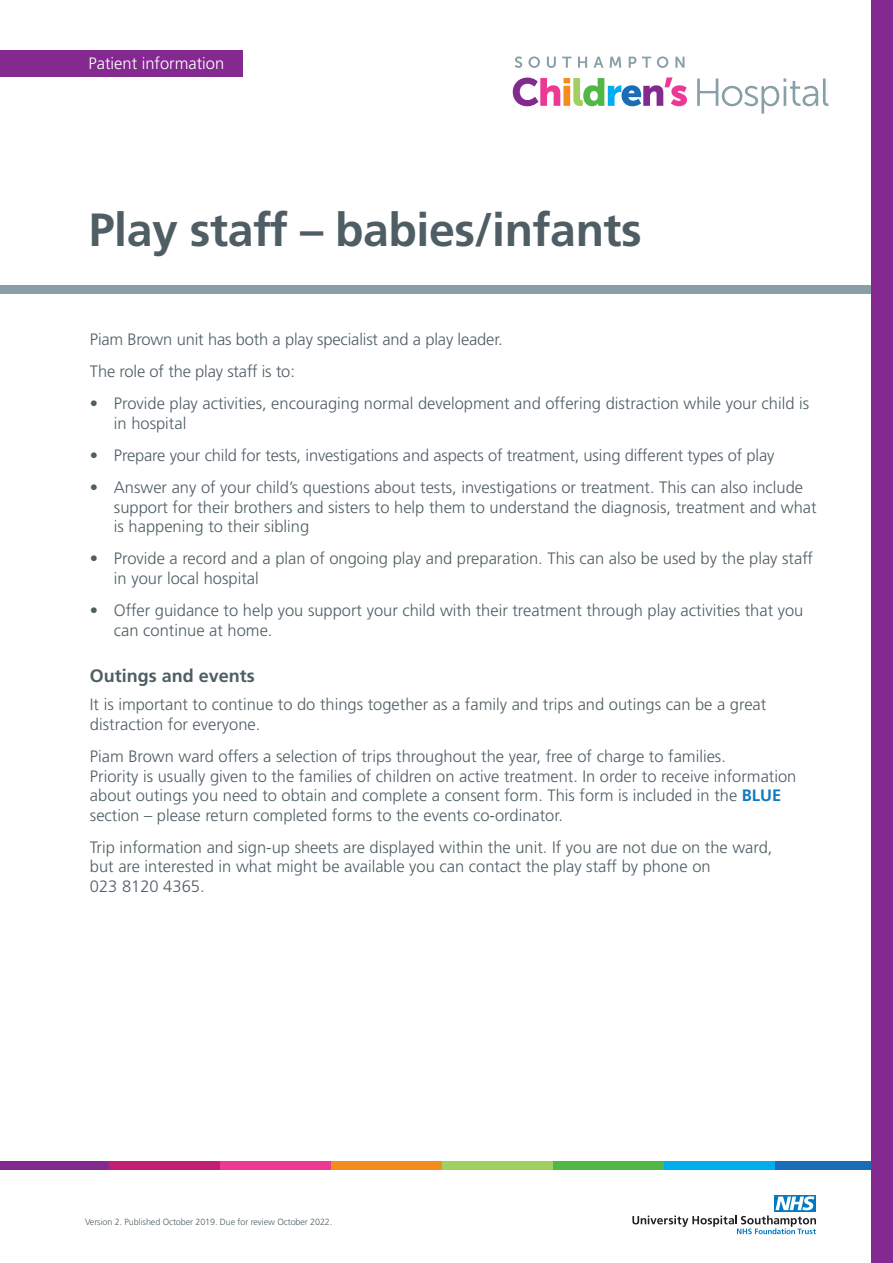
<style>
.page{position:relative;width:893px;height:1263px;background:#fff}
.page>*{position:absolute;margin:0;border:0;box-sizing:border-box;transform-origin:0 0}
.t1{font:700 46.5px "Frutiger";letter-spacing:-.01em;color:#4f5e64}
.t2{font:700 18px "Frutiger";color:#4f5e64}
.t3{font:300 16.5px/19.5px "Frutiger";color:#4f5e64}
.t4{font:300 16.5px "Frutiger";color:#fff}
.t5{font:300 9px "Frutiger";letter-spacing:-.01em;color:#4f5e64}
.s1{font-weight:700;color:#107ac0}
</style>
<div class="page">
<svg style="left:513px;top:77px;width:174px;height:29px"></svg>
<svg style="left:697px;top:78px;width:131px;height:36px"></svg>
<svg style="left:515px;top:56px;width:7px;height:12px"></svg>
<svg style="left:528px;top:56px;width:12px;height:12px"></svg>
<svg style="left:547px;top:57px;width:9px;height:11px"></svg>
<svg style="left:562px;top:57px;width:9px;height:11px"></svg>
<svg style="left:578px;top:57px;width:9px;height:11px"></svg>
<svg style="left:594px;top:57px;width:9px;height:11px"></svg>
<svg style="left:610px;top:57px;width:11px;height:11px"></svg>
<svg style="left:629px;top:57px;width:7px;height:11px"></svg>
<svg style="left:642px;top:57px;width:9px;height:11px"></svg>
<svg style="left:657px;top:56px;width:11px;height:12px"></svg>
<svg style="left:675px;top:57px;width:9px;height:11px"></svg>
<div style="left:0;top:285px;width:893px;height:8px;background:#899fa7"></div>
<div style="left:0;top:50px;width:243px;height:26px;background:#832990"></div>
<div style="left:774px;top:1161px;width:119px;height:9px;background:#1a6cb6"></div>
<div style="left:663px;top:1161px;width:112px;height:9px;background:#00aeef"></div>
<div style="left:552px;top:1161px;width:112px;height:9px;background:#51b848"></div>
<div style="left:441px;top:1161px;width:112px;height:9px;background:#a1cf61"></div>
<div style="left:330px;top:1161px;width:112px;height:9px;background:#f68b1e"></div>
<div style="left:219px;top:1161px;width:112px;height:9px;background:#ed3995"></div>
<div style="left:108px;top:1161px;width:112px;height:9px;background:#c31e72"></div>
<div style="left:0;top:1161px;width:109px;height:9px;background:#832990"></div>
<div style="left:872px;top:0;width:21px;height:1263px;background:#832990"></div>
<div style="left:774px;top:1195px;width:42px;height:17px;background:#007ac3"></div>
<svg style="left:632px;top:1196px;width:184px;height:38px"></svg>
<p class="t4" style="left:89px;top:54px;width:137px">Patient information</p>
<h1 class="t1" style="left:89px;top:202px;width:554px">Play staff – babies/infants</h1>
<p class="t3" style="left:90px;top:323px;width:414px;line-height:32.2px">Piam Brown unit has both a play specialist and a play leader.<br>The role of the play staff is to:</p>
<p class="t3" style="left:114px;top:394px;width:697px;text-indent:-24px">• Provide play activities, encouraging normal development and offering distraction while your child is in hospital</p>
<p class="t3" style="left:90px;top:445px;width:686px">• Prepare your child for tests, investigations and aspects of treatment, using different types of play</p>
<p class="t3" style="left:114px;top:478px;width:704px;text-indent:-24px">• Answer any of your child’s questions about tests, investigations or treatment. This can also include support for their brothers and sisters to help them to understand the diagnosis, treatment and what is happening to their sibling</p>
<p class="t3" style="left:114px;top:549px;width:701px;text-indent:-24px">• Provide a record and a plan of ongoing play and preparation. This can also be used by the play staff in your local hospital</p>
<p class="t3" style="left:114px;top:601px;width:691px;text-indent:-24px">• Offer guidance to help you support your child with their treatment through play activities that you can continue at home.</p>
<p class="t2" style="left:90px;top:665px;width:167px">Outings and events</p>
<p class="t3" style="left:90px;top:695px;width:678px">It is important to continue to do things together as a family and trips and outings can be a great distraction for everyone.</p>
<p class="t3" style="left:90px;top:746px;width:708px">Piam Brown ward offers a selection of trips throughout the year, free of charge to families.<br>Priority is usually given to the families of children on active treatment. In order to receive information about outings you need to obtain and complete a consent form. This form is included in the <span class="s1">BLUE </span>section – please return completed forms to the events co-ordinator.</p>
<p class="t3" style="left:90px;top:837px;width:684px">Trip information and sign-up sheets are displayed within the unit. If you are not due on the ward, but are interested in what might be available you can contact the play staff by phone on<br>023 8120 4365.</p>
<p class="t5" style="left:85px;top:1217px;width:249px">Version 2. Published October 2019. Due for review October 2022.</p>
</div>
